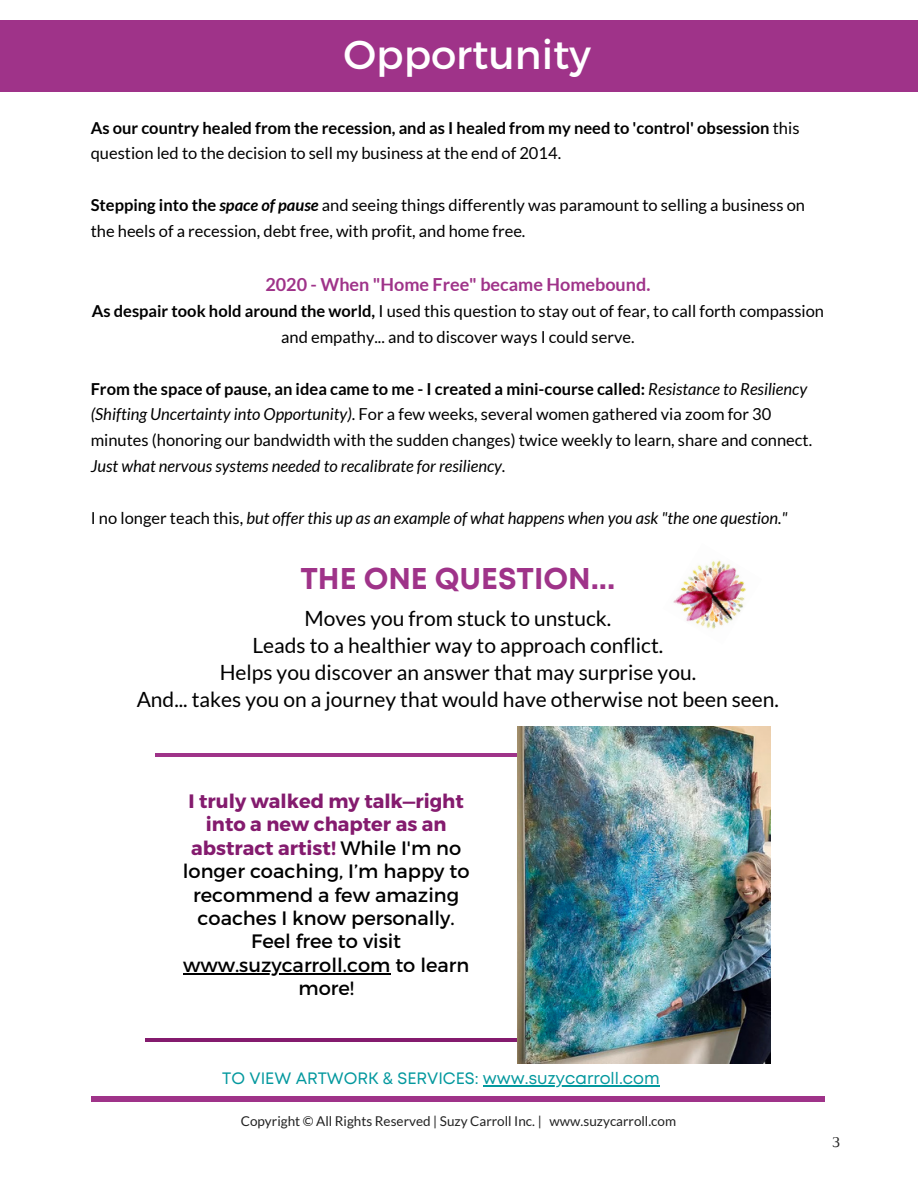
<style>
.page{position:relative;width:918px;height:1188px;background:#fff}
.page>*{position:absolute;margin:0;border:0;box-sizing:border-box;transform-origin:0 0}
.t1{font:40.35px "Montserrat";color:#fff}
.t2{font:700 30px "Mont";color:#9f3389}
.t3{font:21px/27px "Lato";color:#000;text-align:center}
.t4{font:19.35px/23.4px "Montserrat";color:#000;text-align:center}
.t5{font:700 18px "Lato";color:#9f3389}
.t6{font:16.5px/25.8px "Lato";color:#000}
.t7{font:700 16.5px/25.8px "Lato";color:#000}
.t8{font:italic 16.5px "Lato";color:#000}
.t9{font:16.5px "Mont";color:#03989e}
.t10{font:15.6px "Luthier";color:#222}
.t11{font:13.5px "Lato";color:#222}
.s1{font-weight:400}
.s2{font-weight:700}
.s3{font-weight:700;font-style:italic}
.s4{font-style:italic}
.s5{font-style:normal}
.s6{font-weight:700;color:#841b6e}
</style>
<div class="page">
<div style="left:0;top:20px;width:918px;height:72px;background:#9f3389"></div>
<div style="left:91px;top:1096px;width:734px;height:6px;background:#9f3389"></div>
<img style="left:673px;top:560px;width:73px;height:69px">
<hr style="left:483px;top:1086px;width:177px;height:1px;background:#03989e">
<hr style="left:155px;top:754px;width:591px;height:3px;background:#9f3389">
<hr style="left:145px;top:1039px;width:591px;height:2px;background:#841b6e">
<img style="left:518px;top:727px;width:252px;height:337px">
<hr style="left:183px;top:973px;width:207px;height:1px;background:#000">
<p class="t1" style="left:344px;top:28px;width:249px">Opportunity</p>
<p class="t7" style="left:91px;top:114px;width:710px">As our country healed from the recession, and as I healed from my need to 'control' obsession <span class="s1">this question led to the decision to sell my business at the end of 2014.</span></p>
<h1 class="t6" style="left:91px;top:192px;width:716px"><span class="s2">Stepping into the</span> <span class="s3">space of pause</span> and seeing things differently was paramount to selling a business on the heels of a recession, debt free, with profit, and home free.</h1>
<h3 class="t5" style="left:265px;top:273px;width:387px">2020 - When "Home Free" became Homebound.</h3>
<h3 class="t6" style="left:92px;top:298px;width:734px;text-align:center"><span class="s2">As despair took hold around the world,</span> I used this question to stay out of fear, to call forth compassion and empathy... and to discover ways I could serve.</h3>
<h3 class="t6" style="left:91px;top:375px;width:723px"><span class="s2">From the space of pause, an idea came to me - I created a mini-course called:</span> <span class="s4">Resistance to Resiliency (Shifting Uncertainty into Opportunity)</span>. For a few weeks, several women gathered via zoom for 30 minutes (honoring our bandwidth with the sudden changes) twice weekly to learn, share and connect.<br><span class="s4">Just what nervous systems needed to recalibrate for resiliency.</span></h3>
<h3 class="t8" style="left:91px;top:508px;width:698px"><span class="s5">I no longer teach this,</span> but offer this up as an example of what happens when you ask "the one question."</h3>
<h3 class="t2" style="left:300px;top:567px;width:316px">THE ONE QUESTION...</h3>
<h3 class="t3" style="left:137px;top:605px;width:644px">Moves you from stuck to unstuck.<br>Leads to a healthier way to approach conflict.<br>Helps you discover an answer that may surprise you.<br>And... takes you on a journey that would have otherwise not been seen.</h3>
<h2 class="t4" style="left:183px;top:788px;width:288px"><span class="s6">I truly walked my talk—right into a new chapter as an abstract artist!</span> While I'm no longer coaching, I’m happy to recommend a few amazing coaches I know personally.<br>Feel free to visit</h2>
<h3 class="t4" style="left:183px;top:952px;width:288px">www.suzycarroll.com to learn more!</h3>
<p class="t9" style="left:222px;top:1072px;width:439px">TO VIEW ARTWORK &amp; SERVICES: www.suzycarroll.com</p>
<h2 class="t11" style="left:241px;top:1112px;width:437px">Copyright © All Rights Reserved | Suzy Carroll Inc. | www.suzycarroll.com</h2>
<p class="t10" style="left:832px;top:1137px;width:10px">3</p>
</div>
